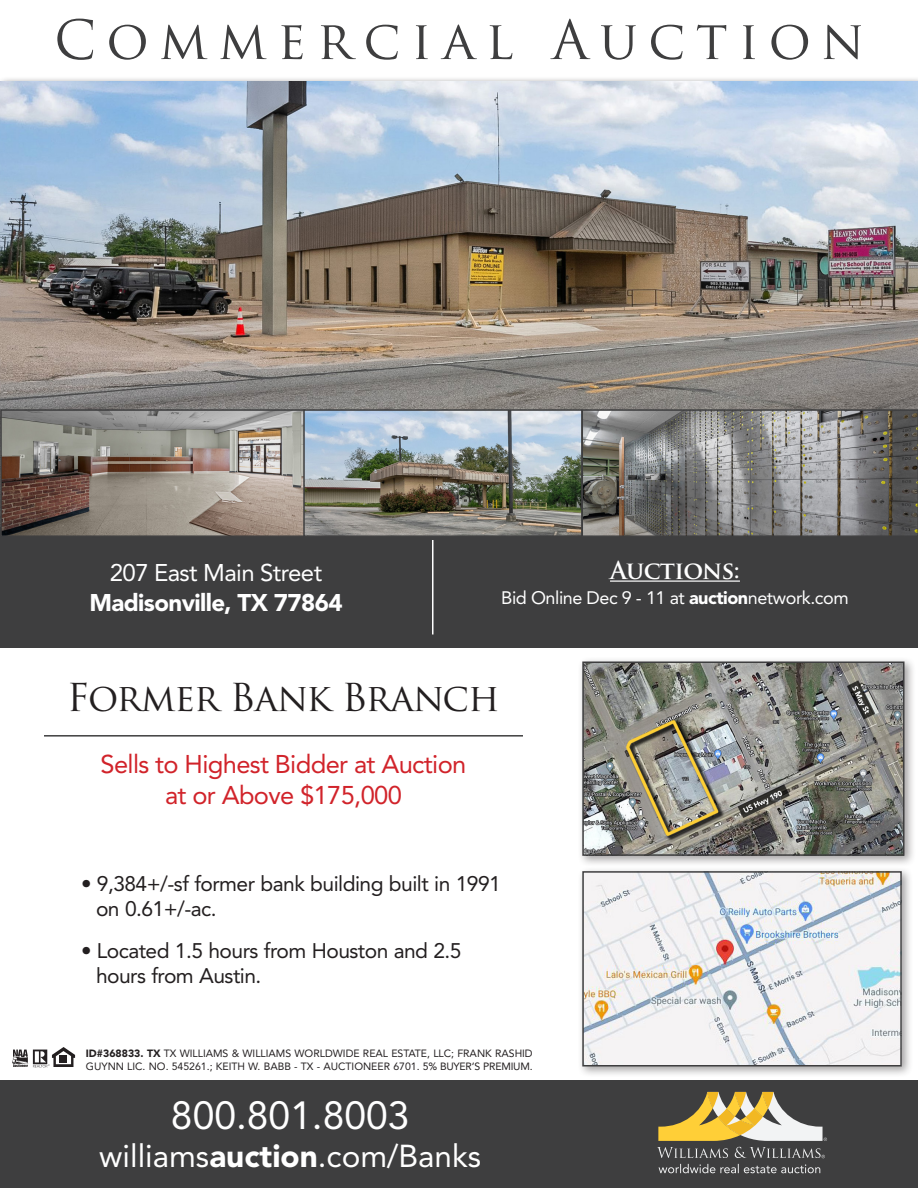
<style>
.page{position:relative;width:918px;height:1188px;background:#fff}
.page>*{position:absolute;margin:0;border:0;box-sizing:border-box;transform-origin:0 0}
.t1{font:52.65px "Trajan Pro";letter-spacing:.2em;color:#3e3e3f}
.t2{font:39px "Avenir LT Std";color:#fff}
.t3{font:37.5px "Trajan Pro";letter-spacing:-.025em;color:#231f20}
.t4{font:31.5px "Avenir LT Std";color:#fff}
.t5{font:25.5px/30.6px "Avenir LT Std";letter-spacing:-.025em;color:#d1232a;text-align:center}
.t6{font:900 24px/30px "Avenir LT Std";letter-spacing:-.025em;color:#fff;text-align:center}
.t7{font:700 24px "Trajan Pro";letter-spacing:-.03em;color:#fff}
.GroupAdText{font:21px/25.2px "Avenir LT Std";letter-spacing:-.025em;color:#231f20}
.t8{font:18px "Avenir LT Std";letter-spacing:-.025em;color:#fff}
.License_Info{font:10.5px/12.6px "Avenir LT Std";color:#231f20}
.s1{font-weight:400}
.s2{font-weight:900}
</style>
<div class="page">
<div style="left:0;top:1080px;width:918px;height:108px;background:#3e3e3f"></div>
<div style="left:577px;top:656px;width:339px;height:211px;background:#231f20;opacity:.41"></div>
<img style="left:585px;top:665px;width:316px;height:188px">
<div style="left:582px;top:662px;width:322px;height:194px;border:2px solid #3e3e3f"></div>
<div style="left:577px;top:866px;width:336px;height:212px;background:#231f20;opacity:.41"></div>
<img style="left:585px;top:874px;width:314px;height:189px">
<div style="left:582px;top:871px;width:320px;height:195px;border:2px solid #3e3e3f"></div>
<div style="left:0;top:526px;width:918px;height:122px;background:#3e3e3f"></div>
<img style="left:0;top:81px;width:918px;height:328px">
<svg style="left:659px;top:1164px;width:161px;height:9px"></svg>
<svg style="left:658px;top:1092px;width:169px;height:49px"></svg>
<svg style="left:657px;top:1147px;width:168px;height:11px"></svg>
<hr style="left:44px;top:735px;width:479px;height:2px;background:#3e3e3f">
<hr style="left:432px;top:540px;width:2px;height:94px;background:#fff">
<hr style="left:610px;top:580px;width:130px;height:2px;background:#fff">
<svg style="left:12px;top:1047px;width:63px;height:21px"></svg>
<img style="left:3px;top:412px;width:577px;height:122px">
<div style="left:0;top:409px;width:306px;height:128px;border:2px solid #3e3e3f"></div>
<div style="left:303px;top:409px;width:280px;height:128px;border:2px solid #3e3e3f"></div>
<svg style="left:582px;top:409px;width:336px;height:128px;background:#80807e"></svg>
<p class="t1" style="left:54px;top:6px;width:811px">Commercial Auction</p>
<p class="t6" style="left:89px;top:558px;width:255px"><span class="s1">207 East Main Street<br></span>Madisonville, TX 77864</p>
<p class="t7" style="left:610px;top:555px;width:131px">Auctions:</p>
<p class="t8" style="left:501px;top:587px;width:349px">Bid Online Dec 9 - 11 at <span class="s2">auction</span>network.com</p>
<p class="t3" style="left:67px;top:673px;width:435px">Former Bank Branch</p>
<p class="t5" style="left:101px;top:749px;width:367px">Sells to Highest Bidder at Auction at or Above $175,000</p>
<p class="GroupAdText" style="left:96px;top:871px;width:406px;text-indent:-15px">• 9,384+/-sf former bank building built in 1991 on 0.61+/-ac.</p>
<p class="GroupAdText" style="left:96px;top:938px;width:367px;text-indent:-15px">• Located 1.5 hours from Houston and 2.5 hours from Austin.</p>
<p class="License_Info" style="left:86px;top:1047px;width:448px"><span class="s2">ID#368833. TX</span> TX WILLIAMS &amp; WILLIAMS WORLDWIDE REAL ESTATE, LLC; FRANK RASHID<br>GUYNN LIC. NO. 545261.; KEITH W. BABB - TX - AUCTIONEER 6701. 5% BUYER’S PREMIUM.</p>
<p class="t2" style="left:171px;top:1093px;width:240px">800.801.8003</p>
<p class="t4" style="left:99px;top:1137px;width:384px">williams<span class="s2">auction</span>.com/Banks</p>
</div>
